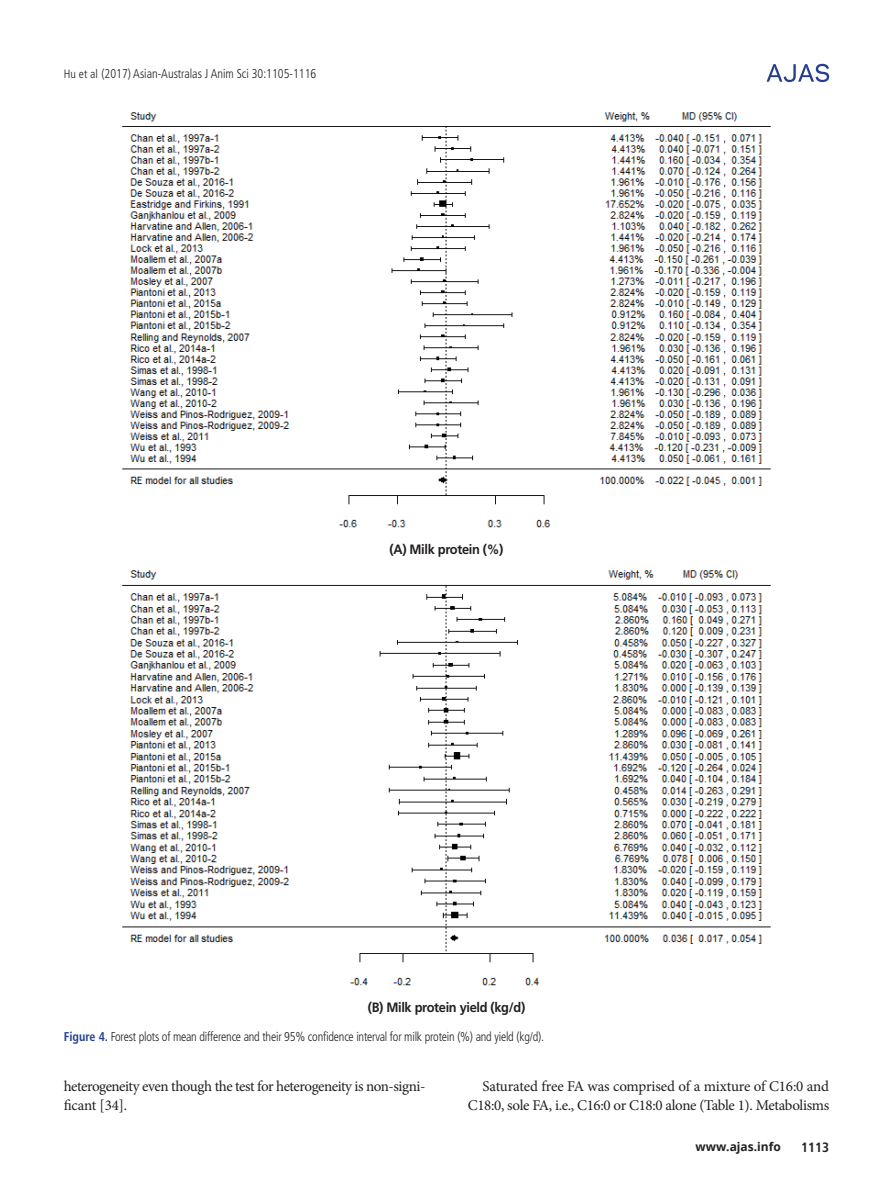
<style>
.page{position:relative;width:893px;height:1191px;background:#fff}
.page>*{position:absolute;margin:0;border:0;box-sizing:border-box;transform-origin:0 0}
.본문{font:15px/19.5px "Minion Pro";letter-spacing:-.025em;color:#231f20}
.그림_지문{font:700 13.5px "Frutiger LT Std";letter-spacing:-.025em;color:#231f20;scale:.95 1}
.t1{font:700 condensed 13.5px "Frutiger LT Std";color:#231f20}
.표_그림__제목{font:300 condensed 12.75px "Frutiger LT Std";letter-spacing:-.015em;color:#231f20;scale:.95 1}
.t2{font:700 12px "Open Sans";color:#231f20}
.s1{font-size:12px}
.s2{font-weight:700;color:#253f8e}
</style>
<div class="page">
<svg style="left:767px;top:64px;width:62px;height:18px"></svg>
<img style="left:122px;top:112px;width:649px;height:416px">
<img style="left:122px;top:570px;width:649px;height:416px">
<p class="표_그림__제목" style="left:64px;top:66px;width:267px"><span class="s1">Hu et al</span> (2017) Asian-Australas J Anim Sci 30:1105-1116</p>
<p class="그림_지문" style="left:389px;top:541px;width:122px">(A) Milk protein (%)</p>
<p class="그림_지문" style="left:368px;top:999px;width:167px">(B) Milk protein yield (kg/d)</p>
<p class="표_그림__제목" style="left:64px;top:1029px;width:507px"><span class="s2">Figure 4.</span> Forest plots of mean difference and their 95% confidence interval for milk protein (%) and yield (kg/d).</p>
<p class="본문" style="left:64px;top:1076px;width:361px">heterogeneity even though the test for heterogeneity is non-signi&shy;ficant [34].</p>
<p class="본문" style="left:468px;top:1076px;width:363px;text-align:right">Saturated free FA was comprised of a mixture of C16:0 and<br>C18:0, sole FA, i.e., C16:0 or C18:0 alone (Table 1). Metabolisms</p>
<p class="t2" style="left:695px;top:1138px;width:87px">www.ajas.info</p>
<p class="t1" style="left:801px;top:1138px;width:30px">1113</p>
</div>
